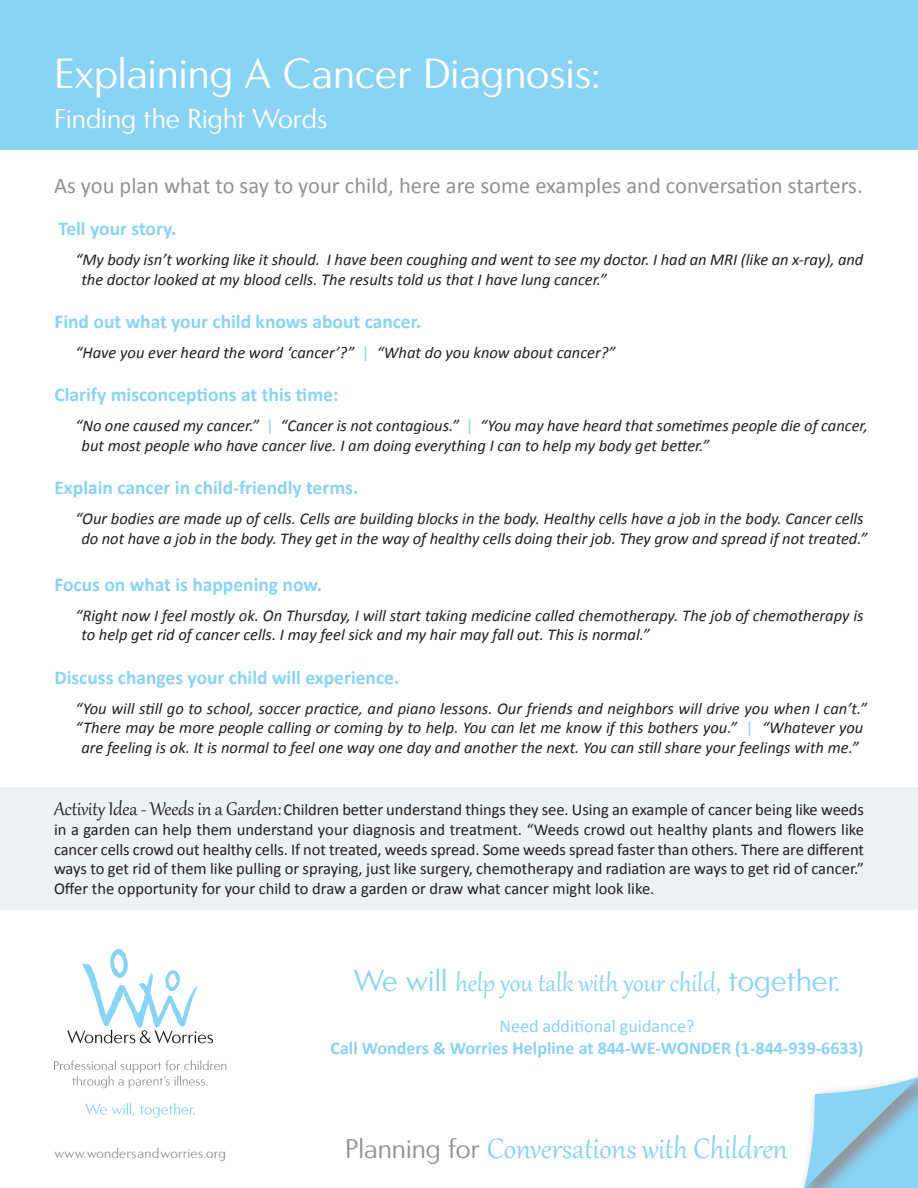
<style>
.page{position:relative;width:918px;height:1188px;background:#fff}
.page>*{position:absolute;margin:0;border:0;box-sizing:border-box;transform-origin:0 0}
.t1{font:42px "Carisma";color:#fff}
.t2{font:34.5px "Gabriola";color:#89d3f4}
.t3{font:30px "Gabriola";color:#89d3f4}
.t4{font:27px "Carisma";color:#fff}
.t5{font:22.5px "Calibri";color:#919295}
.t6{font:700 19.5px "Calibri";color:#89d3f4}
.t7{font:700 18px "Calibri";color:#89d3f4}
.t8{font:18px "Calibri";color:#89d3f4}
.t9{font:italic 16.5px/19.8px "Calibri";color:#231f20}
.t10{font:16.5px/19.8px "Calibri";color:#231f20;text-align:justify}
.DonorHeadings{font:13.5px "Carisma";letter-spacing:.01em;color:#919295}
.s1{font-style:normal;color:#89d3f4}
.s2{font-family:"Gabriola";font-size:22.5px}
.s3{font-family:"Carisma"}
.s4{font-family:"Carisma";font-size:27px;color:#919295}
</style>
<div class="page">
<svg style="left:804px;top:1077px;width:114px;height:111px"></svg>
<div style="left:0;top:0;width:918px;height:149px;background:#89d3f4"></div>
<div style="left:0;top:787px;width:918px;height:122px;background:#edf1f3"></div>
<svg style="left:85px;top:1103px;width:110px;height:15px"></svg>
<svg style="left:67px;top:949px;width:146px;height:95px"></svg>
<svg style="left:54px;top:1060px;width:172px;height:28px"></svg>
<p class="t1" style="left:54px;top:49px;width:548px">Explaining A Cancer Diagnosis:</p>
<p class="t4" style="left:54px;top:103px;width:275px">Finding the Right Words</p>
<p class="t5" style="left:54px;top:171px;width:810px">As you plan what to say to your child, here are some examples and conversation starters.</p>
<p class="t6" style="left:58px;top:216px;width:119px">Tell your story.</p>
<p class="t9" style="left:81px;top:249px;width:784px;text-indent:-6px">“My body isn’t working like it should. I have been coughing and went to see my doctor. I had an MRI (like an x-ray), and the doctor looked at my blood cells. The results told us that I have lung cancer.”</p>
<p class="t6" style="left:54px;top:309px;width:368px">Find out what your child knows about cancer.</p>
<p class="t9" style="left:76px;top:342px;width:542px">“Have you ever heard the word ‘cancer’?” <span class="s1">|</span> “What do you know about cancer?”</p>
<p class="t6" style="left:54px;top:382px;width:286px">Clarify misconceptions at this time:</p>
<p class="t9" style="left:82px;top:415px;width:788px;text-indent:-6px">“No one caused my cancer.” <span class="s1">|</span> “Cancer is not contagious.” <span class="s1">|</span> “You may have heard that sometimes people die of cancer, but most people who have cancer live. I am doing everything I can to help my body get better.”</p>
<p class="t6" style="left:54px;top:475px;width:305px">Explain cancer in child-friendly terms.</p>
<p class="t9" style="left:76px;top:508px;width:793px;text-align:center">“Our bodies are made up of cells. Cells are building blocks in the body. Healthy cells have a job in the body. Cancer cells do not have a job in the body. They get in the way of healthy cells doing their job. They grow and spread if not treated.”</p>
<p class="t6" style="left:54px;top:572px;width:269px">Focus on what is happening now.</p>
<p class="t9" style="left:81px;top:605px;width:784px;text-indent:-6px">“Right now I feel mostly ok. On Thursday, I will start taking medicine called chemotherapy. The job of chemotherapy is to help get rid of cancer cells. I may feel sick and my hair may fall out. This is normal.”</p>
<p class="t6" style="left:54px;top:665px;width:346px">Discuss changes your child will experience.</p>
<p class="t9" style="left:76px;top:698px;width:793px;text-align:center">“You will still go to school, soccer practice, and piano lessons. Our friends and neighbors will drive you when I can’t.” “There may be more people calling or coming by to help. You can let me know if this bothers you.” <span class="s1">|</span> “Whatever you are feeling is ok. It is normal to feel one way one day and another the next. You can still share your feelings with me.”</p>
<p class="t10" style="left:54px;top:800px;width:812px"><span class="s2">Activity Idea - Weeds in a Garden:</span>Children better understand things they see. Using an example of cancer being like weeds in a garden can help them understand your diagnosis and treatment. “Weeds crowd out healthy plants and flowers like cancer cells crowd out healthy cells. If not treated, weeds spread. Some weeds spread faster than others. There are different ways to get rid of them like pulling or spraying, just like surgery, chemotherapy and radiation are ways to get rid of cancer.” Offer the opportunity for your child to draw a garden or draw what cancer might look like.</p>
<p class="DonorHeadings" style="left:54px;top:1145px;width:173px">www.wondersandworries.org</p>
<p class="t3" style="left:354px;top:963px;width:488px"><span class="s3">We will</span> help you talk with your child, <span class="s3">together.</span></p>
<p class="t8" style="left:499px;top:1015px;width:196px">Need additional guidance?</p>
<p class="t7" style="left:331px;top:1036px;width:534px">Call Wonders &amp; Worries Helpline at 844-WE-WONDER (1-844-939-6633)</p>
<p class="t2" style="left:345px;top:1125px;width:444px"><span class="s4">Planning for</span> Conversations with Children</p>
</div>
